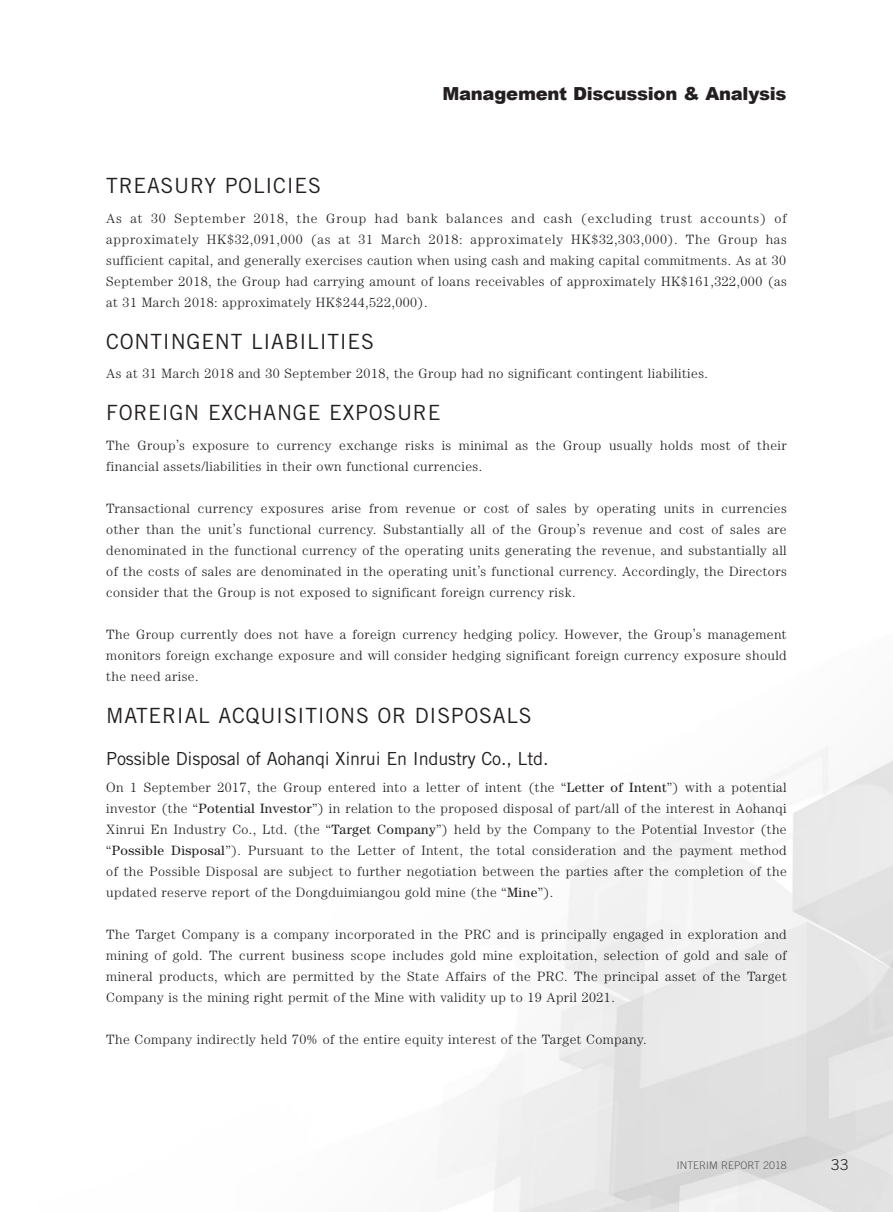
<style>
.page{position:relative;width:893px;height:1212px;background:#fff}
.page>*{position:absolute;margin:0;border:0;box-sizing:border-box;transform-origin:0 0}
.Heading_1{font:21px "Trade Gothic LT Std";letter-spacing:.035em;color:#231f20}
.Heading_2{font:18px "Trade Gothic LT Std";letter-spacing:-.01em;color:#231f20}
.t1{font:900 18px "Arial";letter-spacing:-.015em;color:#231f20}
.t2{font:300 15px "Trade Gothic LT Std";color:#231f20}
.Body_Text{font:300 13.5px/21px "Century Std";letter-spacing:.03em;color:#231f20;text-align:justify}
.t3{font:300 10.5px "Trade Gothic LT Std";letter-spacing:.005em;color:#57585a}
.s1{font-weight:400}
</style>
<div class="page">
<h2 class="t1" style="left:442px;top:81px;width:345px">Management Discussion &amp; Analysis</h2>
<p class="Heading_1" style="left:106px;top:173px;width:216px">TREASURY POLICIES</p>
<p class="Body_Text" style="left:106px;top:207px;width:682px">As at 30 September 2018, the Group had bank balances and cash (excluding trust accounts) of approximately HK$32,091,000 (as at 31 March 2018: approximately HK$32,303,000). The Group has sufficient capital, and generally exercises caution when using cash and making capital commitments. As at 30<br>September 2018, the Group had carrying amount of loans receivables of approximately HK$161,322,000 (as at 31 March 2018: approximately HK$244,522,000).</p>
<p class="Heading_1" style="left:106px;top:328px;width:269px">CONTINGENT LIABILITIES</p>
<p class="Body_Text" style="left:106px;top:363px;width:603px">As at 31 March 2018 and 30 September 2018, the Group had no significant contingent liabilities.</p>
<p class="Heading_1" style="left:106px;top:400px;width:336px">FOREIGN EXCHANGE EXPOSURE</p>
<p class="Body_Text" style="left:106px;top:434px;width:682px">The Group’s exposure to currency exchange risks is minimal as the Group usually holds most of their financial assets/liabilities in their own functional currencies.</p>
<p class="Body_Text" style="left:106px;top:497px;width:682px">Transactional currency exposures arise from revenue or cost of sales by operating units in currencies other than the unit’s functional currency. Substantially all of the Group’s revenue and cost of sales are denominated in the functional currency of the operating units generating the revenue, and substantially all of the costs of sales are denominated in the operating unit’s functional currency. Accordingly, the Directors consider that the Group is not exposed to significant foreign currency risk.</p>
<p class="Body_Text" style="left:106px;top:623px;width:682px">The Group currently does not have a foreign currency hedging policy. However, the Group’s management monitors foreign exchange exposure and will consider hedging significant foreign currency exposure should the need arise.</p>
<p class="Heading_1" style="left:106px;top:702px;width:427px">MATERIAL ACQUISITIONS OR DISPOSALS</p>
<p class="Heading_2" style="left:106px;top:748px;width:444px">Possible Disposal of Aohanqi Xinrui En Industry Co., Ltd.</p>
<p class="Body_Text" style="left:106px;top:777px;width:682px">On 1 September 2017, the Group entered into a letter of intent (the “<span class="s1">Letter of Intent</span>”) with a potential investor (the “<span class="s1">Potential Investor</span>”) in relation to the proposed disposal of part/all of the interest in Aohanqi Xinrui En Industry Co., Ltd. (the “<span class="s1">Target Company</span>”) held by the Company to the Potential Investor (the “<span class="s1">Possible Disposal</span>”). Pursuant to the Letter of Intent, the total consideration and the payment method of the Possible Disposal are subject to further negotiation between the parties after the completion of the updated reserve report of the Dongduimiangou gold mine (the “<span class="s1">Mine</span>”).</p>
<p class="Body_Text" style="left:106px;top:924px;width:682px">The Target Company is a company incorporated in the PRC and is principally engaged in exploration and mining of gold. The current business scope includes gold mine exploitation, selection of gold and sale of mineral products, which are permitted by the State Affairs of the PRC. The principal asset of the Target Company is the mining right permit of the Mine with validity up to 19 April 2021.</p>
<p class="Body_Text" style="left:106px;top:1029px;width:542px">The Company indirectly held 70% of the entire equity interest of the Target Company.</p>
<p class="t3" style="left:677px;top:1159px;width:111px">INTERIM REPORT 2018</p>
<p class="t2" style="left:831px;top:1155px;width:19px">33</p>
</div>
